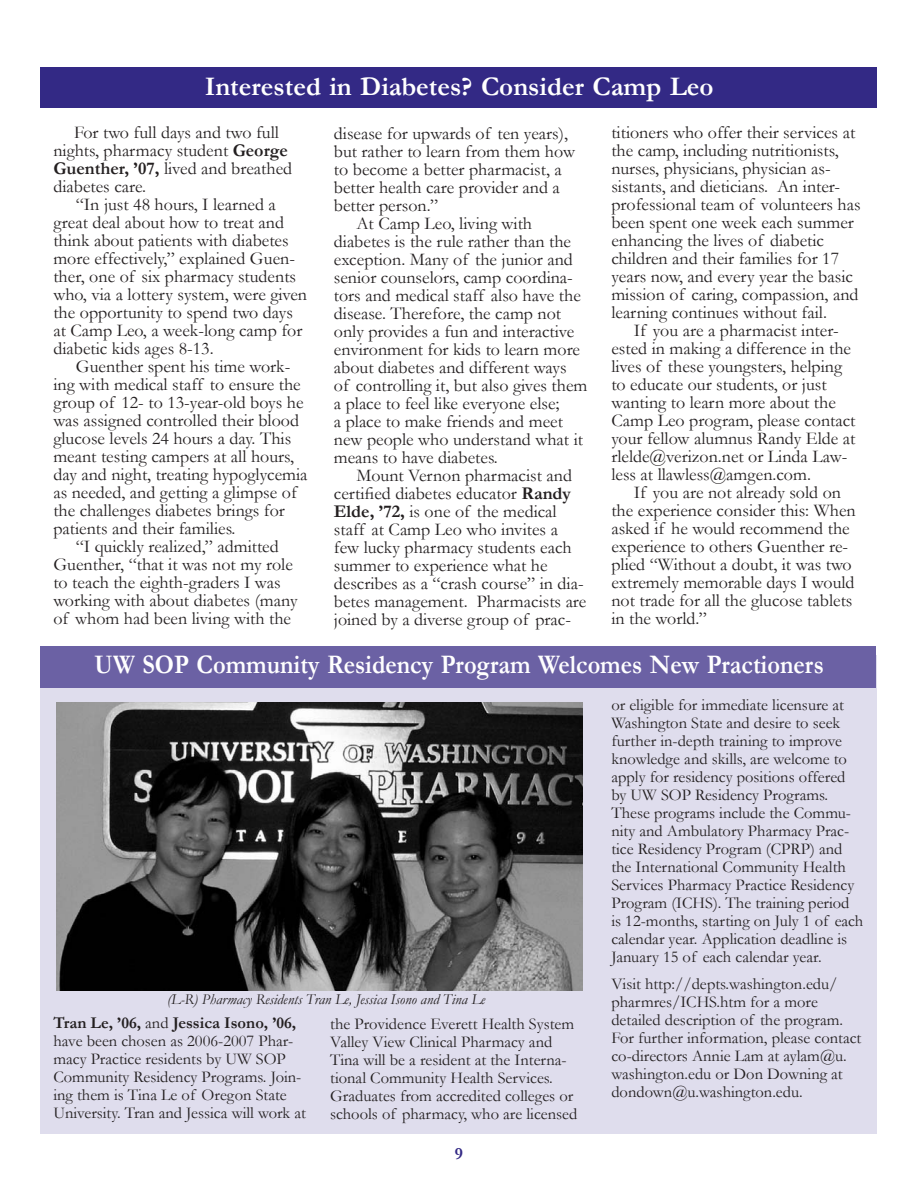
<style>
.page{position:relative;width:918px;height:1188px;background:#fff}
.page>*{position:absolute;margin:0;border:0;box-sizing:border-box;transform-origin:0 0}
.t1{font:700 27px "Garamond";color:#fff;scale:.9 1}
.t2{font:700 27px "Garamond";color:#fff}
.t3{font:18px/18px "Garamond";color:#231f20}
.t4{font:700 17.25px "Garamond";color:#332985}
.t5{font:16.5px/18px "Garamond";color:#231f20}
.t6{font:italic 15px "Garamond";color:#231f20}
.s1{font-weight:700}
</style>
<div class="page">
<div style="left:40px;top:656px;width:837px;height:478px;background:#dfdded"></div>
<div style="left:40px;top:646px;width:836px;height:42px;background:#6b61a4"></div>
<div style="left:41px;top:68px;width:836px;height:40px;background:#332985"></div>
<img style="left:56px;top:702px;width:527px;height:288px">
<h1 class="t2" style="left:205px;top:72px;width:510px">Interested in Diabetes? Consider Camp Leo</h1>
<p class="t3" style="left:53px;top:123px;width:240px;text-indent:21px">For two full days and two full nights, pharmacy student <span class="s1">George<br>Guenther, ’07,</span> lived and breathed diabetes care.</p>
<p class="t3" style="left:53px;top:195px;width:255px;text-indent:22px">“In just 48 hours, I learned a great deal about how to treat and think about patients with diabetes more effectively,” explained Guen&shy;ther, one of six pharmacy students who, via a lottery system, were given the opportunity to spend two days at Camp Leo, a week-long camp for diabetic kids ages 8-13.</p>
<p class="t3" style="left:76px;top:357px;width:216px">Guenther spent his time work-</p>
<p class="t3" style="left:53px;top:375px;width:249px">ing with medical staff to ensure the</p>
<p class="t3" style="left:53px;top:393px;width:252px">group of 12- to 13-year-old boys he</p>
<p class="t3" style="left:53px;top:411px;width:247px">was assigned controlled their blood</p>
<p class="t3" style="left:53px;top:429px;width:239px">glucose levels 24 hours a day. This</p>
<p class="t3" style="left:53px;top:447px;width:242px">meant testing campers at all hours,</p>
<p class="t3" style="left:53px;top:465px;width:256px">day and night, treating hypoglycemia</p>
<p class="t3" style="left:53px;top:483px;width:245px">as needed, and getting a glimpse of</p>
<p class="t3" style="left:53px;top:501px;width:233px">the challenges diabetes brings for</p>
<p class="t3" style="left:53px;top:519px;width:184px">patients and their families.</p>
<p class="t3" style="left:76px;top:537px;width:204px">“I quickly realized,” admitted</p>
<p class="t3" style="left:53px;top:555px;width:241px">Guenther, “that it was not my role</p>
<p class="t3" style="left:53px;top:573px;width:229px">to teach the eighth-graders I was</p>
<p class="t3" style="left:53px;top:591px;width:246px">working with about diabetes (many</p>
<p class="t3" style="left:53px;top:609px;width:239px">of whom had been living with the</p>
<p class="t3" style="left:611px;top:123px;width:251px">titioners who offer their services at the camp, including nutritionists, nurses, physicians, physician as&shy;sistants, and dieticians. An inter&shy;professional team of volunteers has been spent one week each summer enhancing the lives of diabetic children and their families for 17 years now, and every year the basic mission of caring, compassion, and learning continues without fail.</p>
<p class="t3" style="left:611px;top:321px;width:246px;text-indent:22px">If you are a pharmacist inter&shy;ested in making a difference in the lives of these youngsters, helping to educate our students, or just wanting to learn more about the<br>Camp Leo program, please contact your fellow alumnus Randy Elde at rlelde@verizon.net or Linda Law&shy;less at llawless@amgen.com.</p>
<p class="t3" style="left:611px;top:483px;width:246px;text-indent:22px">If you are not already sold on the experience consider this: When asked if he would recommend the experience to others Guenther re&shy;plied “Without a doubt, it was two extremely memorable days I would not trade for all the glucose tablets in the world.”</p>
<p class="t3" style="left:334px;top:125px;width:236px">disease for upwards of ten years),</p>
<p class="t3" style="left:334px;top:143px;width:243px">but rather to learn from them how</p>
<p class="t3" style="left:334px;top:161px;width:229px">to become a better pharmacist, a</p>
<p class="t3" style="left:334px;top:179px;width:228px">better health care provider and a</p>
<p class="t3" style="left:334px;top:197px;width:106px">better person.”</p>
<p class="t3" style="left:356px;top:215px;width:177px">At Camp Leo, living with</p>
<p class="t3" style="left:334px;top:233px;width:239px">diabetes is the rule rather than the</p>
<p class="t3" style="left:334px;top:251px;width:241px">exception. Many of the junior and</p>
<p class="t3" style="left:334px;top:269px;width:241px">senior counselors, camp coordina-</p>
<p class="t3" style="left:334px;top:287px;width:249px">tors and medical staff also have the</p>
<p class="t3" style="left:334px;top:305px;width:229px">disease. Therefore, the camp not</p>
<p class="t3" style="left:334px;top:323px;width:242px">only provides a fun and interactive</p>
<p class="t3" style="left:334px;top:341px;width:248px">environment for kids to learn more</p>
<p class="t3" style="left:334px;top:359px;width:234px">about diabetes and different ways</p>
<p class="t3" style="left:334px;top:377px;width:255px">of controlling it, but also gives them</p>
<p class="t3" style="left:334px;top:395px;width:227px">a place to feel like everyone else;</p>
<p class="t3" style="left:334px;top:413px;width:231px">a place to make friends and meet</p>
<p class="t3" style="left:334px;top:431px;width:251px">new people who understand what it</p>
<p class="t3" style="left:334px;top:449px;width:165px">means to have diabetes.</p>
<p class="t3" style="left:356px;top:467px;width:217px">Mount Vernon pharmacist and</p>
<p class="t3" style="left:334px;top:485px;width:239px">certified diabetes educator <span class="s1">Randy</span></p>
<p class="t3" style="left:334px;top:503px;width:224px"><span class="s1">Elde, ’72,</span> is one of the medical</p>
<p class="t3" style="left:334px;top:521px;width:226px">staff at Camp Leo who invites a</p>
<p class="t3" style="left:334px;top:539px;width:239px">few lucky pharmacy students each</p>
<p class="t3" style="left:334px;top:557px;width:215px">summer to experience what he</p>
<p class="t3" style="left:334px;top:575px;width:251px">describes as a “crash course” in dia-</p>
<p class="t3" style="left:334px;top:593px;width:254px">betes management. Pharmacists are</p>
<p class="t3" style="left:334px;top:611px;width:239px">joined by a diverse group of prac-</p>
<h1 class="t1" style="left:95px;top:650px;width:812px">UW SOP Community Residency Program Welcomes New Practioners</h1>
<p class="t6" style="left:167px;top:991px;width:320px">(L-R) Pharmacy Residents Tran Le, Jessica Isono and Tina Le</p>
<p class="t5" style="left:53px;top:1014px;width:254px"><span class="s1">Tran Le, ’06,</span> and <span class="s1">Jessica Isono, ’06, </span>have been chosen as 2006-2007 Phar&shy;macy Practice residents by UW SOP Community Residency Programs. Join&shy;ing them is Tina Le of Oregon State University. Tran and Jessica will work at</p>
<p class="t5" style="left:330px;top:1015px;width:249px">the Providence Everett Health System Valley View Clinical Pharmacy and Tina will be a resident at the Interna&shy;tional Community Health Services.<br>Graduates from accredited colleges or schools of pharmacy, who are licensed</p>
<p class="t4" style="left:455px;top:1144px;width:10px">9</p>
<p class="t5" style="left:611px;top:696px;width:253px">or eligible for immediate licensure at Washington State and desire to seek further in-depth training to improve knowledge and skills, are welcome to apply for residency positions offered by UW SOP Residency Programs.<br>These programs include the Commu&shy;nity and Ambulatory Pharmacy Prac&shy;tice Residency Program (CPRP) and the International Community Health Services Pharmacy Practice Residency Program (ICHS). The training period is 12-months, starting on July 1 of each calendar year. Application deadline is January 15 of each calendar year.</p>
<p class="t5" style="left:611px;top:975px;width:252px">Visit http://depts.washington.edu/ pharmres/ICHS.htm for a more detailed description of the program.<br>For further information, please contact co-directors Annie Lam at aylam@u. washington.edu or Don Downing at dondown@u.washington.edu.</p>
</div>
